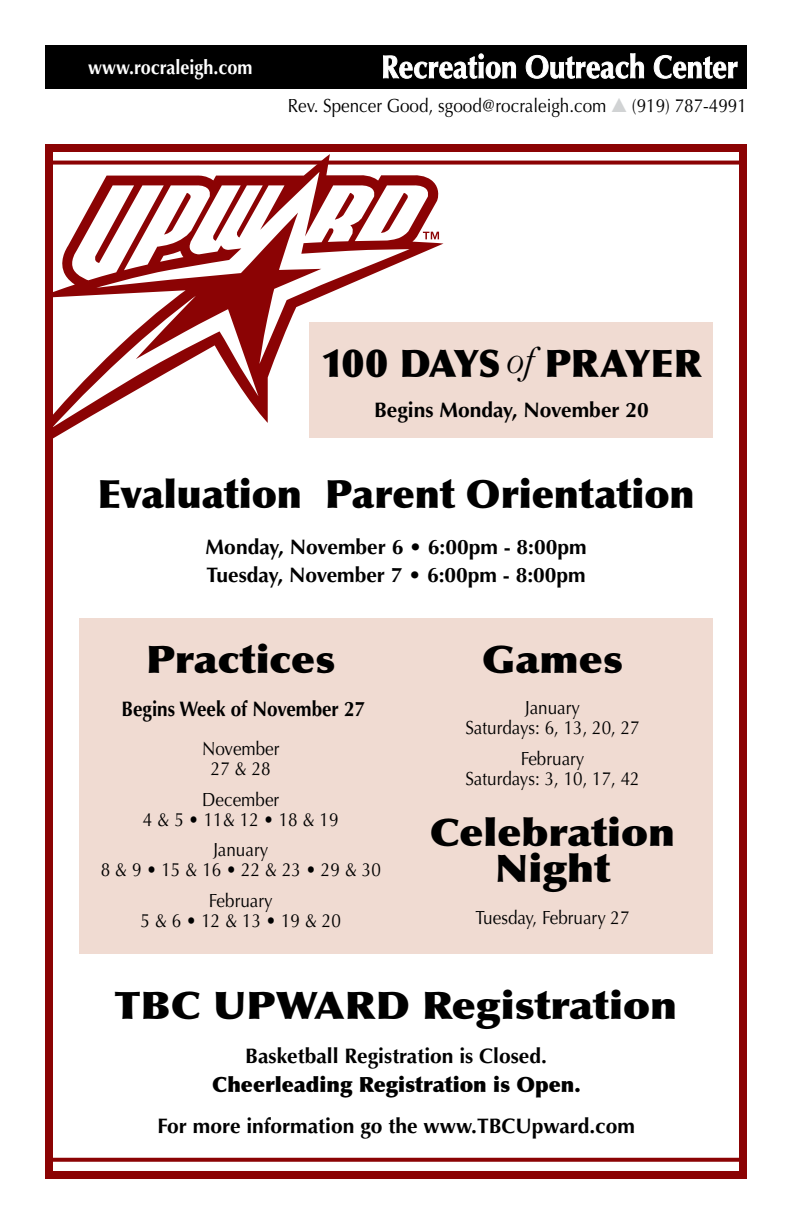
<style>
.page{position:relative;width:792px;height:1224px;background:#fff}
.page>*{position:absolute;margin:0;border:0;box-sizing:border-box;transform-origin:0 0}
.t1{font:900 39px "Optima";color:#000}
.t2{font:900 38px/36px "Optima";color:#000;text-align:center;scale:1.1 1}
.t3{font:900 38px "Optima";letter-spacing:-.025em;color:#000}
.t4{font:700 21px/28px "Optima";color:#000}
.t5{font:900 21px "Optima";color:#000}
.t6{font:700 21px "Optima";color:#000;scale:.9 1}
.t7{font:700 20px "Optima";color:#fff;scale:.9 1}
.t8{font:19px/20px "Optima";color:#000;text-align:center;scale:.9 1}
.s1{color:#d1d3d4}
.s2{font-size:39px}
.s3{font-family:"Garamond";font-weight:300;font-style:italic}
</style>
<div class="page">
<div style="left:45px;top:45px;width:702px;height:43px;background:#000"></div>
<svg style="left:383px;top:53px;width:133px;height:26px"></svg>
<svg style="left:526px;top:53px;width:118px;height:26px"></svg>
<svg style="left:654px;top:55px;width:84px;height:24px"></svg>
<svg style="left:54px;top:154px;width:390px;height:284px"></svg>
<svg style="left:429px;top:232px;width:10px;height:7px"></svg>
<svg style="left:54px;top:172px;width:375px;height:256px"></svg>
<div style="left:79px;top:618px;width:634px;height:335px;background:#f0dbd2"></div>
<div style="left:310px;top:323px;width:403px;height:115px;background:#f0dbd2"></div>
<svg style="left:54px;top:161px;width:684px;height:4px;background:#971e1f"></svg>
<svg style="left:54px;top:1158px;width:684px;height:4px;background:#911213"></svg>
<div style="left:45px;top:144px;width:702px;height:1035px;border:8px solid #8b0304"></div>
<p class="t7" style="left:88px;top:55px;width:184px">www.rocraleigh.com</p>
<p class="t8" style="left:288px;top:96px;width:512px">Rev. Spencer Good, sgood@rocraleigh.com <span class="s1">▲</span> (919) 787-4991</p>
<h2 class="t3" style="left:321px;top:340px;width:382px"><span class="s2">100</span> DAYS<span class="s3">of</span> PRAYER</h2>
<p class="t4" style="left:374px;top:396px;width:276px">Begins Monday, November 20</p>
<h1 class="t1" style="left:97px;top:470px;width:599px">Evaluation Parent Orientation</h1>
<p class="t4" style="left:206px;top:533px;width:382px">Monday, November 6 • 6:00pm - 8:00pm<br>Tuesday, November 7 • 6:00pm - 8:00pm</p>
<h2 class="t2" style="left:146px;top:641px;width:174px">Practices</h2>
<p class="t6" style="left:122px;top:697px;width:272px">Begins Week of November 27</p>
<p class="t8" style="left:202px;top:739px;width:88px">November<br>27 &amp; 28</p>
<p class="t8" style="left:143px;top:789px;width:219px">December<br>4 &amp; 5 • 11&amp; 12 • 18 &amp; 19</p>
<p class="t8" style="left:101px;top:840px;width:313px">January<br>8 &amp; 9 • 15 &amp; 16 • 22 &amp; 23 • 29 &amp; 30</p>
<p class="t8" style="left:141px;top:891px;width:224px">February<br>5 &amp; 6 • 12 &amp; 13 • 19 &amp; 20</p>
<h2 class="t2" style="left:482px;top:641px;width:130px">Games</h2>
<p class="t8" style="left:465px;top:698px;width:195px">January<br>Saturdays: 6, 13, 20, 27</p>
<p class="t8" style="left:465px;top:749px;width:195px">February<br>Saturdays: 3, 10, 17, 42</p>
<h2 class="t2" style="left:430px;top:815px;width:225px">Celebration<br>Night</h2>
<p class="t8" style="left:476px;top:908px;width:173px">Tuesday, February 27</p>
<h2 class="t2" style="left:115px;top:988px;width:513px">TBC UPWARD Registration</h2>
<p class="t4" style="left:245px;top:1042px;width:303px">Basketball Registration is Closed.</p>
<p class="t5" style="left:212px;top:1072px;width:370px">Cheerleading Registration is Open.</p>
<p class="t4" style="left:157px;top:1112px;width:479px">For more information go the www.TBCUpward.com</p>
</div>
